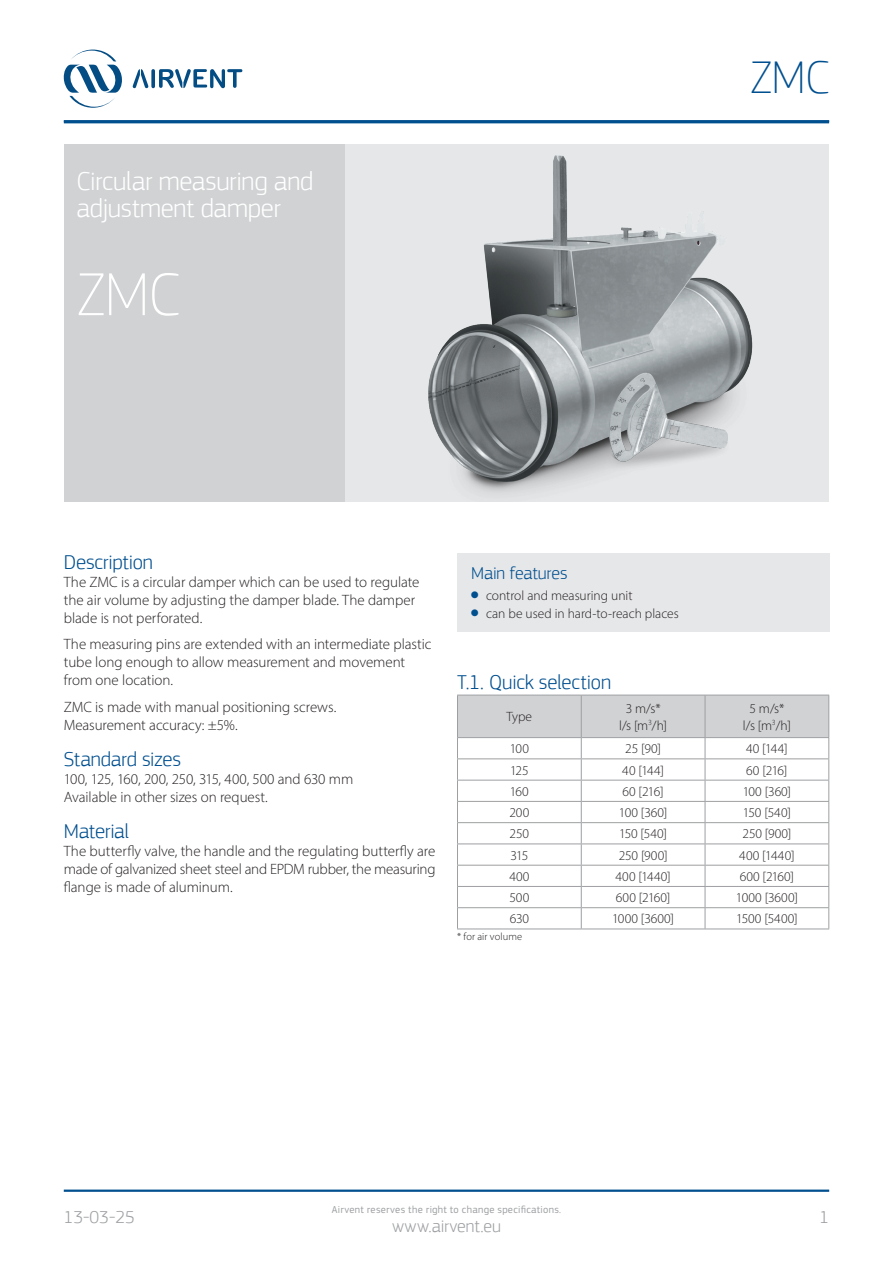
<style>
.page{position:relative;width:893px;height:1263px;background:#fff}
.page>*{position:absolute;margin:0;border:0;box-sizing:border-box;transform-origin:0 0}
.t1{font:100 63px "PF Square Sans Pro";color:#fff}
.t2{font:100 48px "PF Square Sans Pro";color:#004f8f}
.t3{font:300 27px/27px "PF Square Sans Pro";letter-spacing:-.01em;color:#fff}
.t4{font:300 21px "PF Square Sans Pro";letter-spacing:-.01em;color:#004f8f}
.t5{font:300 18px "PF Square Sans Pro";letter-spacing:-.005em;color:#9d9fa2}
.t6{font:300 18px "PF Square Sans Pro";letter-spacing:-.005em;color:#004f8f}
.t7{font:300 15px/18px "Myriad Pro";letter-spacing:-.005em;color:#231f20}
.t8{font:300 13.5px/16.2px "Myriad Pro";letter-spacing:.005em;color:#231f20;text-align:center}
.t9{font:10.5px "PF Square Sans Pro";letter-spacing:.03em;color:#9d9fa2}
.t10{font:300 10.5px "Myriad Pro";letter-spacing:.005em;color:#231f20}
</style>
<div class="page">
<hr style="left:64px;top:1189px;width:765px;height:3px;background:#004f8f">
<div style="left:344px;top:145px;width:485px;height:357px;background:#e6e7e9"></div>
<div style="left:64px;top:145px;width:280px;height:357px;background:#d1d2d4"></div>
<hr style="left:64px;top:120px;width:765px;height:2px;background:#004f8f">
<svg style="left:133px;top:69px;width:109px;height:19px"></svg>
<svg style="left:64px;top:50px;width:58px;height:58px"></svg>
<img style="left:428px;top:155px;width:325px;height:340px">
<hr style="left:64px;top:121px;width:765px;height:2px;background:#004f8f">
<div style="left:457px;top:553px;width:372px;height:78px;background:#e6e7e9"></div>
<hr style="left:457px;top:928px;width:124px;height:1px;background:#9d9fa2">
<hr style="left:581px;top:928px;width:124px;height:1px;background:#9d9fa2">
<hr style="left:705px;top:928px;width:124px;height:1px;background:#9d9fa2">
<svg style="left:457px;top:695px;width:372px;height:233px"></svg>
<hr style="left:457px;top:695px;width:1px;height:42px;background:#9d9fa2">
<hr style="left:581px;top:695px;width:1px;height:42px;background:#9d9fa2">
<hr style="left:581px;top:695px;width:124px;height:1px;background:#9d9fa2">
<hr style="left:705px;top:695px;width:124px;height:1px;background:#9d9fa2">
<h3 class="t3" style="left:77px;top:168px;width:238px">Circular measuring and adjustment damper</h3>
<h1 class="t1" style="left:77px;top:258px;width:105px">ZMC</h1>
<h2 class="t2" style="left:750px;top:49px;width:81px">ZMC</h2>
<h3 class="t4" style="left:64px;top:549px;width:91px">Description</h3>
<p class="t7" style="left:64px;top:572px;width:357px">The ZMC is a circular damper which can be used to regulate the air volume by adjusting the damper blade. The damper blade is not perforated.</p>
<p class="t7" style="left:64px;top:635px;width:369px">The measuring pins are extended with an intermediate plastic tube long enough to allow measurement and movement from one location.</p>
<p class="t7" style="left:64px;top:697px;width:274px">ZMC is made with manual positioning screws.<br>Measurement accuracy: ±5%.</p>
<h3 class="t4" style="left:64px;top:746px;width:119px">Standard sizes</h3>
<p class="t7" style="left:64px;top:769px;width:291px">100, 125, 160, 200, 250, 315, 400, 500 and 630 mm<br>Available in other sizes on request.</p>
<h3 class="t4" style="left:64px;top:818px;width:67px">Material</h3>
<p class="t7" style="left:64px;top:841px;width:373px;text-align:justify">The butterfly valve, the handle and the regulating butterfly are made of galvanized sheet steel and EPDM rubber, the measuring flange is made of aluminum.</p>
<p class="t6" style="left:471px;top:563px;width:98px">Main features</p>
<p class="t8" style="left:486px;top:586px;width:194px;line-height:18.3px;text-align:left">control and measuring unit<br>can be used in hard-to-reach places</p>
<h3 class="t4" style="left:457px;top:669px;width:156px">T.1. Quick selection</h3>
<p class="t8" style="left:507px;top:709px;width:27px">Type</p>
<p class="t8" style="left:619px;top:700px;width:49px">3 m/s* l/s [m<sup>3</sup>/h]</p>
<p class="t8" style="left:743px;top:700px;width:49px">5 m/s* l/s [m<sup>3</sup>/h]</p>
<p class="t8" style="left:510px;top:740px;width:21px">100</p>
<p class="t8" style="left:625px;top:740px;width:37px">25 [90]</p>
<p class="t8" style="left:746px;top:740px;width:43px">40 [144]</p>
<p class="t8" style="left:510px;top:762px;width:20px">125</p>
<p class="t8" style="left:622px;top:762px;width:43px">40 [144]</p>
<p class="t8" style="left:746px;top:762px;width:43px">60 [216]</p>
<p class="t8" style="left:510px;top:783px;width:21px">160</p>
<p class="t8" style="left:622px;top:783px;width:43px">60 [216]</p>
<p class="t8" style="left:743px;top:783px;width:50px">100 [360]</p>
<p class="t8" style="left:509px;top:804px;width:21px">200</p>
<p class="t8" style="left:619px;top:804px;width:50px">100 [360]</p>
<p class="t8" style="left:743px;top:804px;width:49px">150 [540]</p>
<p class="t8" style="left:510px;top:826px;width:21px">250</p>
<p class="t8" style="left:619px;top:826px;width:49px">150 [540]</p>
<p class="t8" style="left:742px;top:826px;width:50px">250 [900]</p>
<p class="t8" style="left:510px;top:847px;width:19px">315</p>
<p class="t8" style="left:619px;top:847px;width:50px">250 [900]</p>
<p class="t8" style="left:739px;top:847px;width:57px">400 [1440]</p>
<p class="t8" style="left:509px;top:868px;width:22px">400</p>
<p class="t8" style="left:615px;top:868px;width:57px">400 [1440]</p>
<p class="t8" style="left:740px;top:868px;width:56px">600 [2160]</p>
<p class="t8" style="left:509px;top:889px;width:21px">500</p>
<p class="t8" style="left:616px;top:889px;width:56px">600 [2160]</p>
<p class="t8" style="left:736px;top:889px;width:64px">1000 [3600]</p>
<p class="t8" style="left:510px;top:911px;width:21px">630</p>
<p class="t8" style="left:612px;top:911px;width:64px">1000 [3600]</p>
<p class="t8" style="left:736px;top:911px;width:63px">1500 [5400]</p>
<p class="t10" style="left:457px;top:930px;width:67px">* for air volume</p>
<p class="t9" style="left:332px;top:1204px;width:231px">Airvent reserves the right to change specifications.</p>
<p class="t5" style="left:392px;top:1215px;width:110px">www.airvent.eu</p>
<p class="t5" style="left:64px;top:1206px;width:73px">13-03-25</p>
<p class="t5" style="left:819px;top:1206px;width:11px">1</p>
</div>
